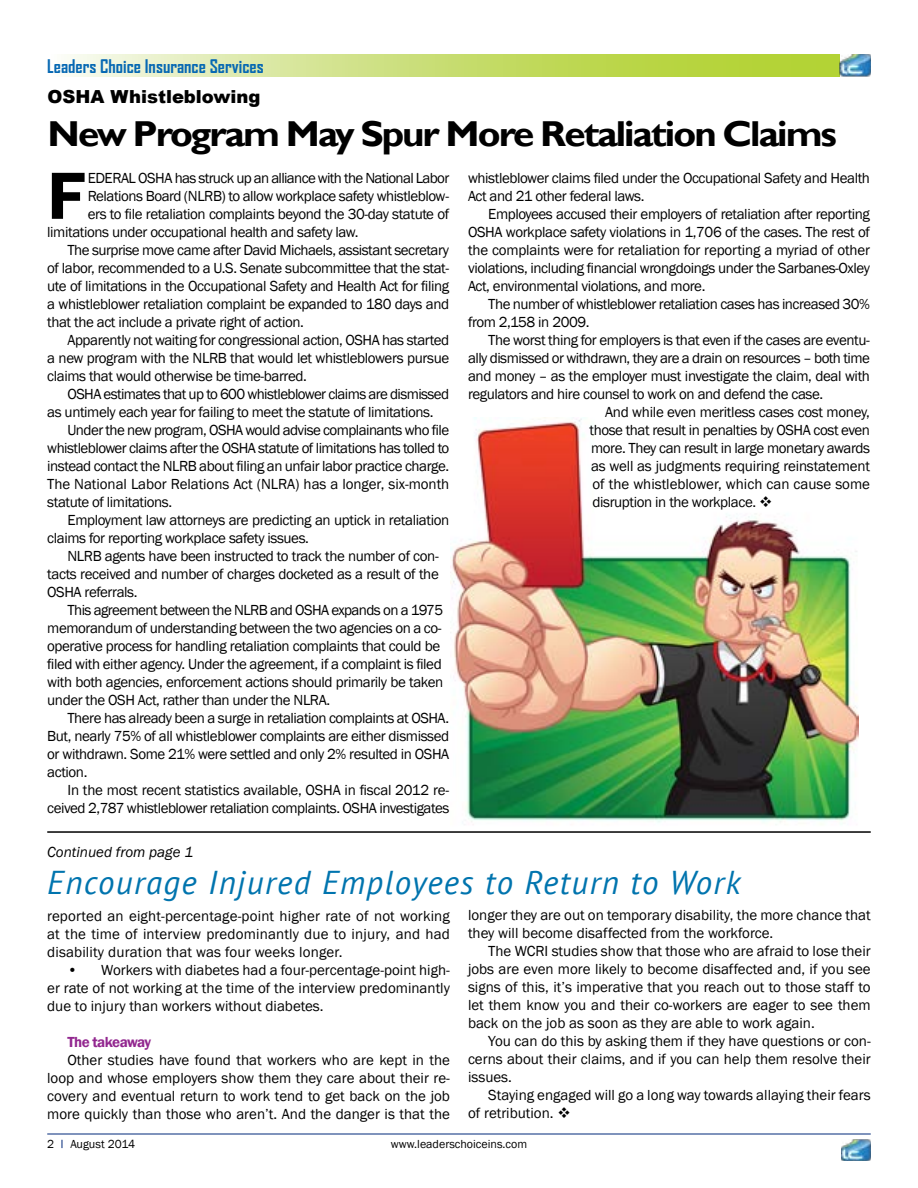
<style>
.page{position:relative;width:918px;height:1188px;background:#fff}
.page>*{position:absolute;margin:0;border:0;box-sizing:border-box;transform-origin:0 0}
.t1{font:600 69px "Franklin Gothic";color:#000}
.t2{font:700 36px "Gill Sans";letter-spacing:-.05em;color:#000;scale:1.07 1}
.t3{font:italic 33px "PT Sans";letter-spacing:.04em;color:#0074ae}
.t4{font:700 18px "Agency FB";color:#0668b3}
.t5{font:900 18px "Arial";color:#000}
.t6{font:15px/18px "Franklin Gothic";letter-spacing:-.03em;color:#000;text-align:justify}
.t7{font:15px/18px "Franklin Gothic";color:#000}
.t8{font:15px "Franklin Gothic";letter-spacing:-.01em;color:#000}
.t9{font:15px "Franklin Gothic";letter-spacing:-.005em;color:#000}
.t10{font:italic 15px "Franklin Gothic";color:#000}
.t11{font:600 15px "Franklin Gothic";letter-spacing:-.04em;color:#92278f}
.t12{font:12px "Franklin Gothic";color:#000}
</style>
<div class="page">
<svg style="left:67px;top:54px;width:773px;height:22px;background:#cbdf7a"></svg>
<img style="left:841px;top:1140px;width:30px;height:21px">
<img style="left:840px;top:54px;width:31px;height:22px">
<hr style="left:47px;top:1134px;width:824px;height:1px;background:#00287a">
<img style="left:450px;top:418px;width:408px;height:405px">
<hr style="left:47px;top:831px;width:824px;height:2px;background:#000">
<p class="t4" style="left:47px;top:55px;width:218px">Leaders Choice Insurance Services</p>
<p class="t5" style="left:47px;top:84px;width:215px">OSHA Whistleblowing</p>
<h2 class="t2" style="left:47px;top:112px;width:739px">New Program May Spur More Retaliation Claims</h2>
<h1 class="t1" style="left:47px;top:153px;width:40px">F</h1>
<p class="t6" style="left:88px;top:169px;width:363px">EDERAL OSHA has struck up an alliance with the National Labor</p>
<p class="t6" style="left:88px;top:187px;width:363px">Relations Board (NLRB) to allow workplace safety whistleblow-</p>
<p class="t6" style="left:88px;top:205px;width:363px">ers to file retaliation complaints beyond the 30-day statute of</p>
<p class="t6" style="left:47px;top:223px;width:313px">limitations under occupational health and safety law.</p>
<p class="t6" style="left:68px;top:241px;width:383px">The surprise move came after David Michaels, assistant secretary</p>
<p class="t6" style="left:47px;top:259px;width:403px">of labor, recommended to a U.S. Senate subcommittee that the stat-</p>
<p class="t6" style="left:47px;top:277px;width:404px">ute of limitations in the Occupational Safety and Health Act for filing</p>
<p class="t6" style="left:47px;top:295px;width:404px">a whistleblower retaliation complaint be expanded to 180 days and</p>
<p class="t6" style="left:47px;top:313px;width:258px">that the act include a private right of action.</p>
<p class="t6" style="left:68px;top:331px;width:383px">Apparently not waiting for congressional action, OSHA has started</p>
<p class="t6" style="left:47px;top:349px;width:404px">a new program with the NLRB that would let whistleblowers pursue</p>
<p class="t6" style="left:47px;top:367px;width:261px">claims that would otherwise be time-barred.</p>
<p class="t6" style="left:68px;top:385px;width:383px">OSHA estimates that up to 600 whistleblower claims are dismissed</p>
<p class="t6" style="left:47px;top:403px;width:388px">as untimely each year for failing to meet the statute of limitations.</p>
<p class="t6" style="left:68px;top:421px;width:383px">Under the new program, OSHA would advise complainants who file</p>
<p class="t6" style="left:47px;top:439px;width:404px">whistleblower claims after the OSHA statute of limitations has tolled to</p>
<p class="t6" style="left:47px;top:457px;width:404px">instead contact the NLRB about filing an unfair labor practice charge.</p>
<p class="t9" style="left:47px;top:475px;width:404px">The National Labor Relations Act (NLRA) has a longer, six-month</p>
<p class="t6" style="left:47px;top:493px;width:126px">statute of limitations.</p>
<p class="t6" style="left:68px;top:511px;width:383px">Employment law attorneys are predicting an uptick in retaliation</p>
<p class="t6" style="left:47px;top:529px;width:263px">claims for reporting workplace safety issues.</p>
<p class="t6" style="left:68px;top:547px;width:373px">NLRB agents have been instructed to track the number of con-</p>
<p class="t6" style="left:47px;top:565px;width:393px">tacts received and number of charges docketed as a result of the</p>
<p class="t6" style="left:47px;top:583px;width:92px">OSHA referrals.</p>
<p class="t6" style="left:68px;top:601px;width:377px">This agreement between the NLRB and OSHA expands on a 1975</p>
<p class="t6" style="left:47px;top:619px;width:396px">memorandum of understanding between the two agencies on a co-</p>
<p class="t6" style="left:47px;top:637px;width:394px">operative process for handling retaliation complaints that could be</p>
<p class="t6" style="left:47px;top:655px;width:396px">filed with either agency. Under the agreement, if a complaint is filed</p>
<p class="t6" style="left:47px;top:673px;width:398px">with both agencies, enforcement actions should primarily be taken</p>
<p class="t6" style="left:47px;top:691px;width:285px">under the OSH Act, rather than under the NLRA.</p>
<p class="t6" style="left:68px;top:709px;width:383px">There has already been a surge in retaliation complaints at OSHA.</p>
<p class="t6" style="left:47px;top:727px;width:404px">But, nearly 75% of all whistleblower complaints are either dismissed</p>
<p class="t6" style="left:47px;top:745px;width:404px">or withdrawn. Some 21% were settled and only 2% resulted in OSHA</p>
<p class="t6" style="left:47px;top:763px;width:42px">action.</p>
<p class="t8" style="left:68px;top:781px;width:383px">In the most recent statistics available, OSHA in fiscal 2012 re-</p>
<p class="t6" style="left:47px;top:799px;width:404px">ceived 2,787 whistleblower retaliation complaints. OSHA investigates</p>
<p class="t10" style="left:47px;top:843px;width:147px">Continued from page 1</p>
<p class="t6" style="left:468px;top:169px;width:404px">whistleblower claims filed under the Occupational Safety and Health<br>Act and 21 other federal laws.</p>
<p class="t6" style="left:468px;top:205px;width:404px;text-indent:20px">Employees accused their employers of retaliation after reporting OSHA workplace safety violations in 1,706 of the cases. The rest of the complaints were for retaliation for reporting a myriad of other violations, including financial wrongdoings under the Sarbanes-Oxley Act, environmental violations, and more.</p>
<p class="t6" style="left:468px;top:295px;width:404px;text-indent:20px">The number of whistleblower retaliation cases has increased 30% from 2,158 in 2009.</p>
<p class="t6" style="left:488px;top:331px;width:383px">The worst thing for employers is that even if the cases are eventu-</p>
<p class="t6" style="left:468px;top:349px;width:403px">ally dismissed or withdrawn, they are a drain on resources – both time</p>
<p class="t6" style="left:468px;top:367px;width:404px">and money – as the employer must investigate the claim, deal with</p>
<p class="t6" style="left:468px;top:385px;width:357px">regulators and hire counsel to work on and defend the case.</p>
<p class="t6" style="left:605px;top:403px;width:266px">And while even meritless cases cost money,</p>
<p class="t6" style="left:590px;top:421px;width:282px">those that result in penalties by OSHA cost even</p>
<p class="t6" style="left:591px;top:439px;width:280px">more. They can result in large monetary awards</p>
<p class="t8" style="left:591px;top:457px;width:281px">as well as judgments requiring reinstatement</p>
<p class="t7" style="left:593px;top:475px;width:279px">of the whistleblower, which can cause some</p>
<p class="t6" style="left:593px;top:493px;width:181px">disruption in the workplace. ❖</p>
<h3 class="t3" style="left:47px;top:861px;width:695px">Encourage Injured Employees to Return to Work</h3>
<p class="t6" style="left:47px;top:907px;width:404px">reported an eight-percentage-point higher rate of not working at the time of interview predominantly due to injury, and had disability duration that was four weeks longer.</p>
<p class="t6" style="left:47px;top:961px;width:404px;text-indent:20px">• Workers with diabetes had a four-percentage-point high&shy;er rate of not working at the time of the interview predominantly due to injury than workers without diabetes.</p>
<p class="t11" style="left:67px;top:1032px;width:85px">The takeaway</p>
<p class="t6" style="left:47px;top:1051px;width:404px;text-indent:20px">Other studies have found that workers who are kept in the loop and whose employers show them they care about their re&shy;covery and eventual return to work tend to get back on the job more quickly than those who aren’t. And the danger is that the</p>
<p class="t7" style="left:468px;top:907px;width:404px">longer they are out on temporary disability, the more chance that they will become disaffected from the workforce.</p>
<p class="t6" style="left:468px;top:943px;width:404px;text-indent:20px">The WCRI studies show that those who are afraid to lose their jobs are even more likely to become disaffected and, if you see signs of this, it’s imperative that you reach out to those staff to let them know you and their co-workers are eager to see them back on the job as soon as they are able to work again.</p>
<p class="t6" style="left:468px;top:1033px;width:404px;text-indent:20px">You can do this by asking them if they have questions or con&shy;cerns about their claims, and if you can help them resolve their issues.</p>
<p class="t7" style="left:468px;top:1087px;width:404px;text-indent:20px">Staying engaged will go a long way towards allaying their fears of retribution. ❖</p>
<p class="t12" style="left:47px;top:1137px;width:9px">2</p>
<p class="t12" style="left:70px;top:1137px;width:66px">August 2014</p>
<p class="t12" style="left:391px;top:1137px;width:138px">www.leaderschoiceins.com</p>
</div>
